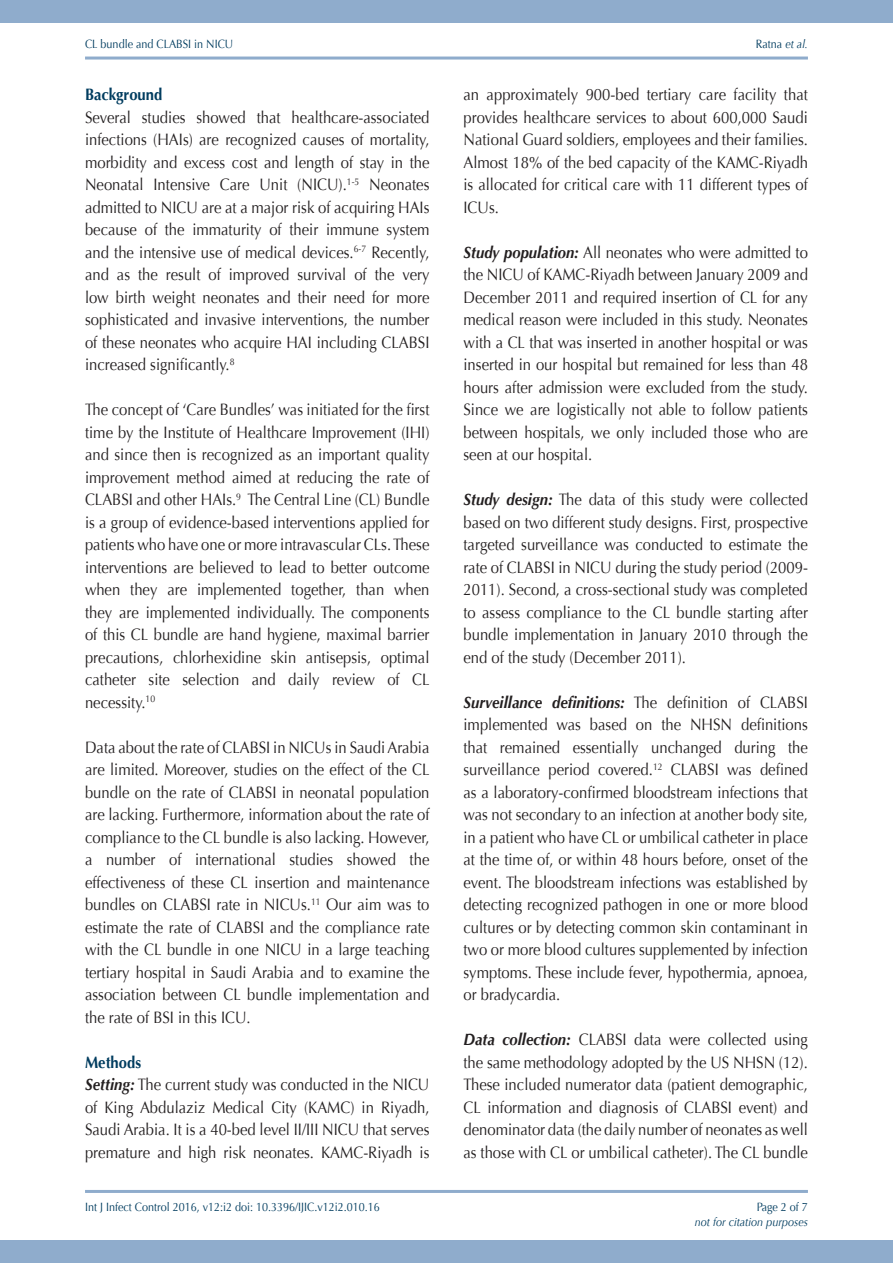
<style>
.page{position:relative;width:893px;height:1263px;background:#fff}
.page>*{position:absolute;margin:0;border:0;box-sizing:border-box;transform-origin:0 0}
.bodytext{font:16.5px/22.5px "Optima";color:#231f20;text-align:justify;scale:.9 1}
.sub1{font:700 16.5px "Optima";color:#003c5f;scale:.9 1}
.t1{font:12px "Optima";color:#003c5f;scale:.9 1}
.t2{font:italic 12px "Optima";color:#003c5f;scale:.9 1}
.s1{font-style:italic}
.s2{font-weight:700;font-style:italic}
</style>
<div class="page">
<div style="left:0;top:0;width:893px;height:23px;background:#8faccc"></div>
<div style="left:0;top:1240px;width:893px;height:23px;background:#8faccc"></div>
<hr style="left:85px;top:1190px;width:723px;height:3px;background:#8faccc">
<hr style="left:85px;top:57px;width:723px;height:3px;background:#8faccc">
<p class="t1" style="left:85px;top:37px;width:166px">CL bundle and CLABSI in NICU</p>
<p class="t1" style="left:756px;top:37px;width:59px">Ratna <span class="s1">et al.</span></p>
<p class="sub1" style="left:85px;top:85px;width:87px">Background</p>
<p class="bodytext" style="left:85px;top:106px;width:384px">Several studies showed that healthcare-associated infections (HAIs) are recognized causes of mortality, morbidity and excess cost and length of stay in the Neonatal Intensive Care Unit (NICU).<sup>1-5</sup> Neonates admitted to NICU are at a major risk of acquiring HAIs because of the immaturity of their immune system and the intensive use of medical devices.<sup>6-7</sup> Recently, and as the result of improved survival of the very low birth weight neonates and their need for more sophisticated and invasive interventions, the number of these neonates who acquire HAI including CLABSI increased significantly.<sup>8</sup></p>
<p class="bodytext" style="left:85px;top:399px;width:384px">The concept of ‘Care Bundles’ was initiated for the first time by the Institute of Healthcare Improvement (IHI) and since then is recognized as an important quality improvement method aimed at reducing the rate of CLABSI and other HAIs.<sup>9</sup> The Central Line (CL) Bundle is a group of evidence-based interventions applied for patients who have one or more intravascular CLs. These interventions are believed to lead to better outcome when they are implemented together, than when they are implemented individually. The components of this CL bundle are hand hygiene, maximal barrier precautions, chlorhexidine skin antisepsis, optimal catheter site selection and daily review of CL necessity.<sup>10</sup></p>
<p class="bodytext" style="left:85px;top:736px;width:384px">Data about the rate of CLABSI in NICUs in Saudi Arabia are limited. Moreover, studies on the effect of the CL bundle on the rate of CLABSI in neonatal population are lacking. Furthermore, information about the rate of compliance to the CL bundle is also lacking. However, a number of international studies showed the effectiveness of these CL insertion and maintenance bundles on CLABSI rate in NICUs.<sup>11</sup> Our aim was to estimate the rate of CLABSI and the compliance rate with the CL bundle in one NICU in a large teaching tertiary hospital in Saudi Arabia and to examine the association between CL bundle implementation and the rate of BSI in this ICU.</p>
<p class="sub1" style="left:85px;top:1053px;width:64px">Methods</p>
<p class="bodytext" style="left:85px;top:1074px;width:384px"><span class="s2">Setting:</span> The current study was conducted in the NICU of King Abdulaziz Medical City (KAMC) in Riyadh, Saudi Arabia. It is a 40-bed level II/III NICU that serves premature and high risk neonates. KAMC-Riyadh is</p>
<p class="bodytext" style="left:463px;top:84px;width:384px">an approximately 900-bed tertiary care facility that provides healthcare services to about 600,000 Saudi National Guard soldiers, employees and their families.<br>Almost 18% of the bed capacity of the KAMC-Riyadh is allocated for critical care with 11 different types of ICUs.</p>
<p class="bodytext" style="left:463px;top:241px;width:384px"><span class="s2">Study population:</span> All neonates who were admitted to the NICU of KAMC-Riyadh between January 2009 and December 2011 and required insertion of CL for any medical reason were included in this study. Neonates with a CL that was inserted in another hospital or was inserted in our hospital but remained for less than 48 hours after admission were excluded from the study.<br>Since we are logistically not able to follow patients between hospitals, we only included those who are seen at our hospital.</p>
<p class="bodytext" style="left:463px;top:489px;width:384px"><span class="s2">Study design:</span> The data of this study were collected based on two different study designs. First, prospective targeted surveillance was conducted to estimate the rate of CLABSI in NICU during the study period (2009- 2011). Second, a cross-sectional study was completed to assess compliance to the CL bundle starting after bundle implementation in January 2010 through the end of the study (December 2011).</p>
<p class="bodytext" style="left:463px;top:691px;width:384px"><span class="s2">Surveillance definitions:</span> The definition of CLABSI implemented was based on the NHSN definitions that remained essentially unchanged during the surveillance period covered.<sup>12</sup> CLABSI was defined as a laboratory-confirmed bloodstream infections that was not secondary to an infection at another body site, in a patient who have CL or umbilical catheter in place at the time of, or within 48 hours before, onset of the event. The bloodstream infections was established by detecting recognized pathogen in one or more blood cultures or by detecting common skin contaminant in two or more blood cultures supplemented by infection symptoms. These include fever, hypothermia, apnoea, or bradycardia.</p>
<p class="bodytext" style="left:463px;top:1029px;width:384px"><span class="s2">Data collection:</span> CLABSI data were collected using the same methodology adopted by the US NHSN (12).<br>These included numerator data (patient demographic, CL information and diagnosis of CLABSI event) and denominator data (the daily number of neonates as well as those with CL or umbilical catheter). The CL bundle</p>
<p class="t1" style="left:85px;top:1200px;width:329px">Int J Infect Control 2016, v12:i2 doi: 10.3396/IJIC.v12i2.010.16</p>
<p class="t1" style="left:757px;top:1200px;width:58px">Page 2 of 7</p>
<p class="t2" style="left:695px;top:1215px;width:127px">not for citation purposes</p>
</div>
